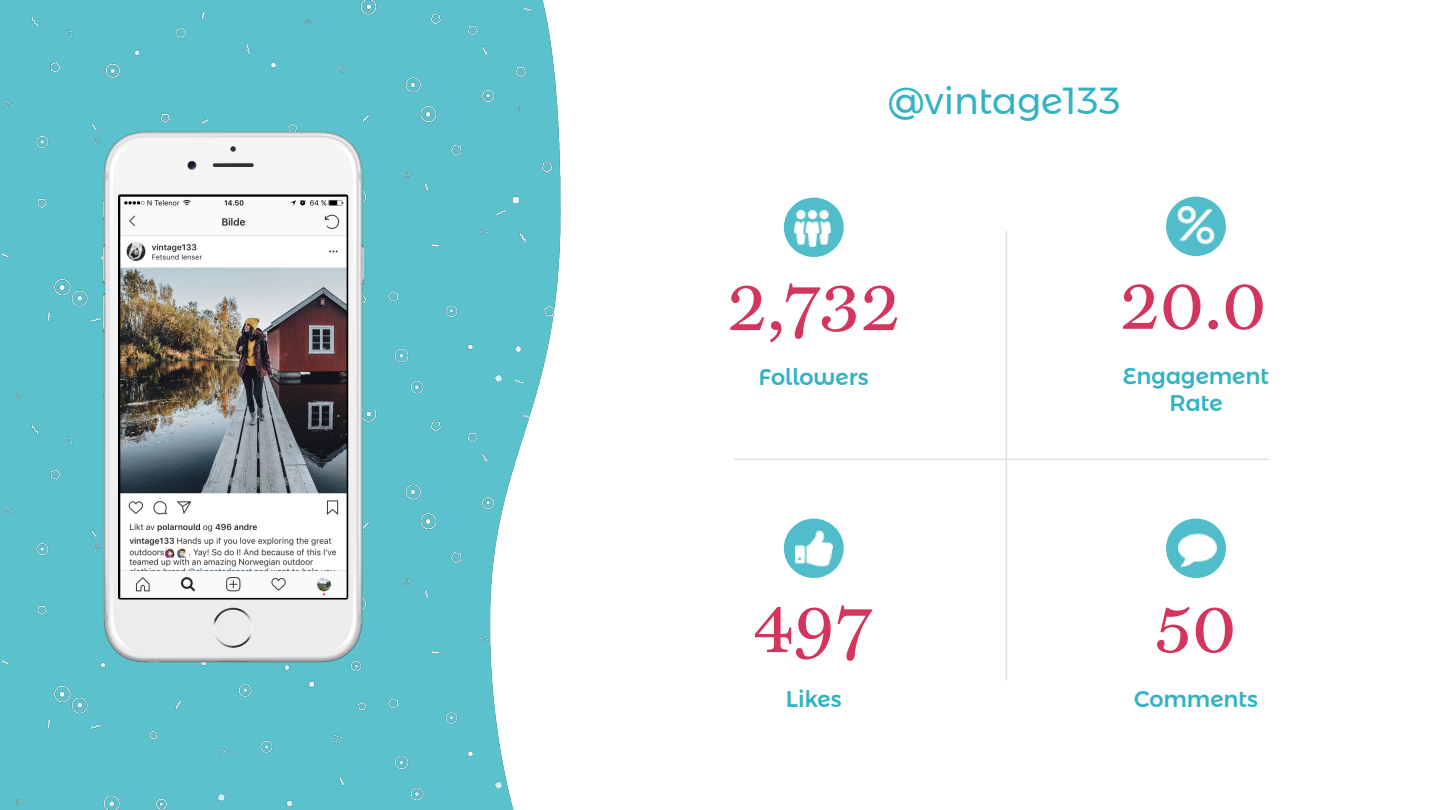
<style>
.page{position:relative;width:1440px;height:810px;background:#fff}
.page>*{position:absolute;margin:0;border:0;box-sizing:border-box;transform-origin:0 0}
.t1{font:72px "Miller Text Roman";color:#d3355d}
.t2{font:37.5px "Montserrat Alternates";color:#33b2c1}
.t3{font:500 22.5px "Montserrat Alternates";color:#33b2c1}
</style>
<div class="page">
<div style="left:0;top:0;width:473px;height:405px;background:#5bc2cd"></div>
<hr style="left:1005px;top:231px;width:2px;height:449px;background:#ddd">
<hr style="left:734px;top:459px;width:534px;height:1px;background:#ddd">
<div style="left:0;top:410px;width:473px;height:400px;background:#5bc2cd"></div>
<img style="left:18px;top:78px;width:446px;height:654px">
<img style="left:473px;top:0;width:88px;height:810px">
<div style="left:784px;top:198px;width:59px;height:58px;background:#52bdca;border-radius:50%"></div>
<div style="left:784px;top:198px;width:60px;height:59px;border:2px solid #33b2c1;border-radius:50%"></div>
<img style="left:795px;top:211px;width:35px;height:36px">
<div style="left:784px;top:519px;width:59px;height:58px;background:#52bdca;border-radius:50%"></div>
<div style="left:784px;top:519px;width:60px;height:59px;border:2px solid #33b2c1;border-radius:50%"></div>
<img style="left:795px;top:530px;width:37px;height:37px">
<div style="left:1167px;top:519px;width:58px;height:58px;background:#52bdca;border-radius:50%"></div>
<div style="left:1166px;top:519px;width:60px;height:59px;border:2px solid #33b2c1;border-radius:50%"></div>
<img style="left:1178px;top:534px;width:38px;height:33px">
<div style="left:1167px;top:197px;width:58px;height:58px;background:#52bdca;border-radius:50%"></div>
<div style="left:1166px;top:197px;width:60px;height:59px;border:2px solid #33b2c1;border-radius:50%"></div>
<img style="left:1177px;top:207px;width:37px;height:36px">
<p class="t2" style="left:888px;top:72px;width:234px">@vintage133</p>
<p class="t1" style="left:727px;top:263px;width:175px">2,732</p>
<p class="t1" style="left:1119px;top:261px;width:148px">20.0</p>
<p class="t3" style="left:759px;top:359px;width:111px">Followers</p>
<p class="t3" style="left:1123px;top:358px;width:147px">Engagement</p>
<p class="t3" style="left:1169px;top:385px;width:55px">Rate</p>
<p class="t1" style="left:753px;top:585px;width:120px">497</p>
<p class="t1" style="left:1154px;top:585px;width:83px">50</p>
<p class="t3" style="left:786px;top:681px;width:57px">Likes</p>
<p class="t3" style="left:1134px;top:681px;width:125px">Comments</p>
</div>
